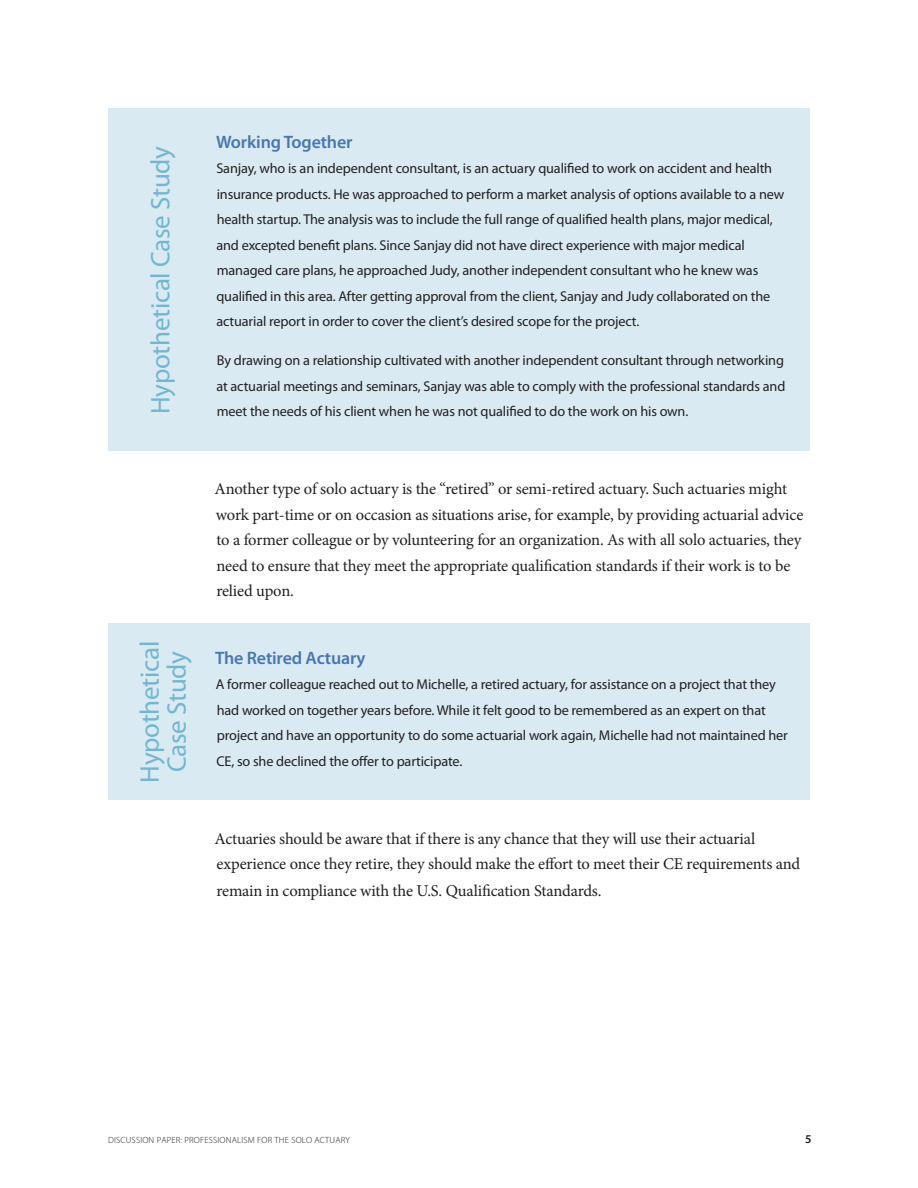
<style>
.page{position:relative;width:918px;height:1188px;background:#fff}
.page>*{position:absolute;margin:0;border:0;box-sizing:border-box;transform-origin:0 0}
.Sub_1_Blueheads{font:27px/27px "Myriad Pro";letter-spacing:-.01em;color:#71b7d1;text-align:center}
.Sub_2_CaseStudy{font:600 18px "Myriad Pro";letter-spacing:-.01em;color:#4677b5}
.Text{font:16.5px/25.5px "Minion Pro";letter-spacing:-.01em;color:#231f20}
.CaseStudy_text{font:14.25px/25.5px "Myriad Pro";letter-spacing:-.01em;color:#231f20}
.t1{font:600 12px "Myriad Pro";color:#231f20}
.t2{font:300 9px "Myriad Pro";letter-spacing:.02em;color:#231f20}
</style>
<div class="page">
<div style="left:108px;top:623px;width:702px;height:177px;background:#d9eaf2"></div>
<div style="left:108px;top:108px;width:702px;height:343px;background:#d9eaf2"></div>
<p class="Sub_1_Blueheads" style="left:146px;top:414px;width:270px;rotate:-90deg">Hypothetical Case Study</p>
<p class="Sub_2_CaseStudy" style="left:216px;top:130px;width:138px">Working Together</p>
<p class="CaseStudy_text" style="left:216px;top:155px;width:569px">Sanjay, who is an independent consultant, is an actuary qualified to work on accident and health insurance products. He was approached to perform a market analysis of options available to a new health startup. The analysis was to include the full range of qualified health plans, major medical, and excepted benefit plans. Since Sanjay did not have direct experience with major medical managed care plans, he approached Judy, another independent consultant who he knew was qualified in this area. After getting approval from the client, Sanjay and Judy collaborated on the actuarial report in order to cover the client’s desired scope for the project.</p>
<p class="CaseStudy_text" style="left:216px;top:347px;width:570px;text-align:justify">By drawing on a relationship cultivated with another independent consultant through networking at actuarial meetings and seminars, Sanjay was able to comply with the professional standards and meet the needs of his client when he was not qualified to do the work on his own.</p>
<p class="Sub_1_Blueheads" style="left:136px;top:783px;width:143px;rotate:-90deg">Hypothetical<br>Case Study</p>
<p class="Text" style="left:215px;top:476px;width:590px">Another type of solo actuary is the “retired” or semi-retired actuary. Such actuaries might work part-time or on occasion as situations arise, for example, by providing actuarial advice to a former colleague or by volunteering for an organization. As with all solo actuaries, they need to ensure that they meet the appropriate qualification standards if their work is to be relied upon.</p>
<p class="Sub_2_CaseStudy" style="left:215px;top:646px;width:152px">The Retired Actuary</p>
<p class="CaseStudy_text" style="left:216px;top:671px;width:574px">A former colleague reached out to Michelle, a retired actuary, for assistance on a project that they had worked on together years before. While it felt good to be remembered as an expert on that project and have an opportunity to do some actuarial work again, Michelle had not maintained her CE, so she declined the offer to participate.</p>
<p class="Text" style="left:215px;top:826px;width:587px">Actuaries should be aware that if there is any chance that they will use their actuarial experience once they retire, they should make the effort to meet their CE requirements and</p>
<p class="Text" style="left:216px;top:878px;width:387px">remain in compliance with the U.S. Qualification Standards.</p>
<p class="t2" style="left:108px;top:1135px;width:244px">DISCUSSION PAPER: PROFESSIONALISM FOR THE SOLO ACTUARY</p>
<p class="t1" style="left:805px;top:1131px;width:8px">5</p>
</div>
